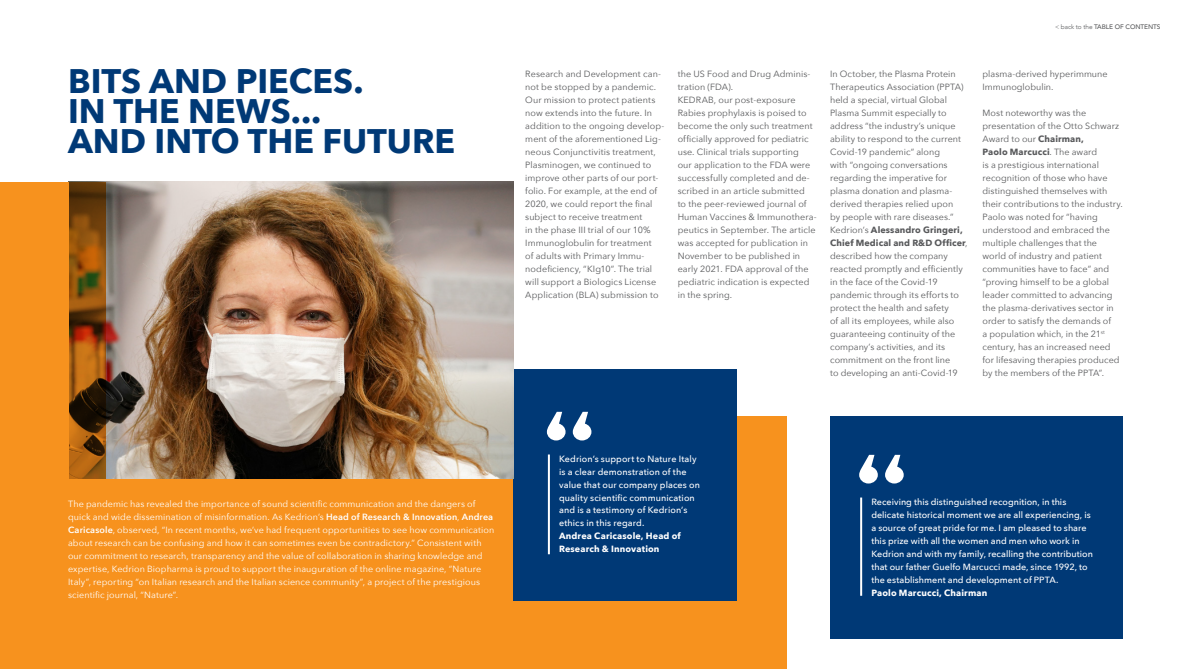
<style>
.page{position:relative;width:1191px;height:669px;background:#fff}
.page>*{position:absolute;margin:0;border:0;box-sizing:border-box;transform-origin:0 0}
.t1{font:700 34px/30px "Avenir Next";color:#003976}
.t2{font:9px/13px "Avenir Next";letter-spacing:.005em;color:#58595b}
.t3{font:9px/13px "Avenir Next";letter-spacing:.01em;color:#fff}
.t4{font:500 9px/13px "Avenir Next";letter-spacing:.005em;color:#fff}
.t5{font:700 9px/13px "Avenir Next";letter-spacing:.015em;color:#fff}
.t6{font:500 6.5px "Avenir";letter-spacing:-.01em;color:#58595b}
.s1{font-weight:600}
.s2{font-weight:300}
.s3{font-weight:700}
</style>
<div class="page">
<div style="left:0;top:416px;width:786px;height:253px;background:#f7921e"></div>
<div style="left:513px;top:370px;width:224px;height:231px;background:#003976"></div>
<div style="left:830px;top:416px;width:293px;height:223px;background:#003976"></div>
<hr style="left:548px;top:454px;width:2px;height:100px;background:#fff">
<svg style="left:547px;top:412px;width:44px;height:28px"></svg>
<hr style="left:860px;top:498px;width:2px;height:98px;background:#fff">
<svg style="left:859px;top:455px;width:44px;height:29px"></svg>
<img style="left:106px;top:182px;width:407px;height:297px">
<svg style="left:68px;top:182px;width:38px;height:297px;background:#834a0d"></svg>
<div style="left:0;top:182px;width:68px;height:297px;background:#f7921e"></div>
<h1 class="t1" style="left:68px;top:66px;width:389px">BITS AND PIECES.<br>IN THE NEWS...<br>AND INTO THE FUTURE</h1>
<p class="t3" style="left:68px;top:497px;width:428px">The pandemic has revealed the importance of sound scientific communication and the dangers of quick and wide dissemination of misinformation. As Kedrion’s <span class="s1">Head of Research &amp; Innovation</span>, <span class="s1">Andrea Caricasole</span>, observed, “In recent months, we’ve had frequent opportunities to see how communication about research can be confusing and how it can sometimes even be contradictory.” Consistent with our commitment to research, transparency and the value of collaboration in sharing knowledge and expertise, Kedrion Biopharma is proud to support the inauguration of the online magazine, “Nature Italy”, reporting “on Italian research and the Italian science community”, a project of the prestigious scientific journal, “Nature”.</p>
<p class="t6" style="left:1055px;top:21px;width:107px"><span class="s2">&lt; back to the</span> TABLE OF CONTENTS</p>
<p class="t2" style="left:525px;top:67px;width:140px">Research and Development can&shy;not be stopped by a pandemic.<br>Our mission to protect patients now extends into the future. In addition to the ongoing develop&shy;ment of the aforementioned Lig&shy;neous Conjunctivitis treatment,<br>Plasminogen, we continued to improve other parts of our port&shy;folio. For example, at the end of<br>2020, we could report the final subject to receive treatment<br>in the phase III trial of our 10%<br>Immunoglobulin for treatment<br>of adults with Primary Immu&shy;nodeficiency, “KIg10”. The trial will support a Biologics License<br>Application (BLA) submission to</p>
<p class="t2" style="left:830px;top:67px;width:139px">In October, the Plasma Protein<br>Therapeutics Association (PPTA) held a special, virtual Global<br>Plasma Summit especially to address “the industry’s unique ability to respond to the current<br>Covid-19 pandemic” along<br>with “ongoing conversations regarding the imperative for plasma donation and plasma&shy;derived therapies relied upon<br>by people with rare diseases.”<br>Kedrion’s <span class="s3">Alessandro Gringeri,<br>Chief Medical and R&amp;D Officer</span>, described how the company reacted promptly and efficiently in the face of the Covid-19 pandemic through its efforts to protect the health and safety<br>of all its employees, while also guaranteeing continuity of the company’s activities, and its commitment on the front line<br>to developing an anti-Covid-19</p>
<p class="t2" style="left:677px;top:67px;width:140px">the US Food and Drug Adminis&shy;tration (FDA).<br>KEDRAB, our post-exposure<br>Rabies prophylaxis is poised to become the only such treatment officially approved for pediatric use. Clinical trials supporting<br>our application to the FDA were successfully completed and de&shy;scribed in an article submitted<br>to the peer-reviewed journal of<br>Human Vaccines &amp; Immunothera&shy;peutics in September. The article was accepted for publication in<br>November to be published in early 2021. FDA approval of the pediatric indication is expected in the spring.</p>
<p class="t2" style="left:982px;top:67px;width:127px">plasma-derived hyperimmune<br>Immunoglobulin.</p>
<p class="t2" style="left:982px;top:106px;width:142px">Most noteworthy was the presentation of the Otto Schwarz<br>Award to our <span class="s3">Chairman,<br>Paolo Marcucci</span>. The award<br>is a prestigious international recognition of those who have distinguished themselves with their contributions to the industry.<br>Paolo was noted for “having understood and embraced the multiple challenges that the world of industry and patient communities have to face” and “proving himself to be a global leader committed to advancing the plasma-derivatives sector in order to satisfy the demands of<br>a population which, in the 21<sup>st </sup>century, has an increased need for lifesaving therapies produced by the members of the PPTA”.</p>
<p class="t4" style="left:559px;top:452px;width:142px">Kedrion’s support to Nature Italy is a clear demonstration of the value that our company places on quality scientific communication and is a testimony of Kedrion’s ethics in this regard.</p>
<p class="t5" style="left:559px;top:530px;width:123px">Andrea Caricasole, Head of<br>Research &amp; Innovation</p>
<p class="t4" style="left:871px;top:495px;width:223px">Receiving this distinguished recognition, in this delicate historical moment we are all experiencing, is a source of great pride for me. I am pleased to share this prize with all the women and men who work in Kedrion and with my family, recalling the contribution that our father Guelfo Marcucci made, since 1992, to the establishment and development of PPTA.</p>
<p class="t5" style="left:871px;top:586px;width:117px">Paolo Marcucci, Chairman</p>
</div>
